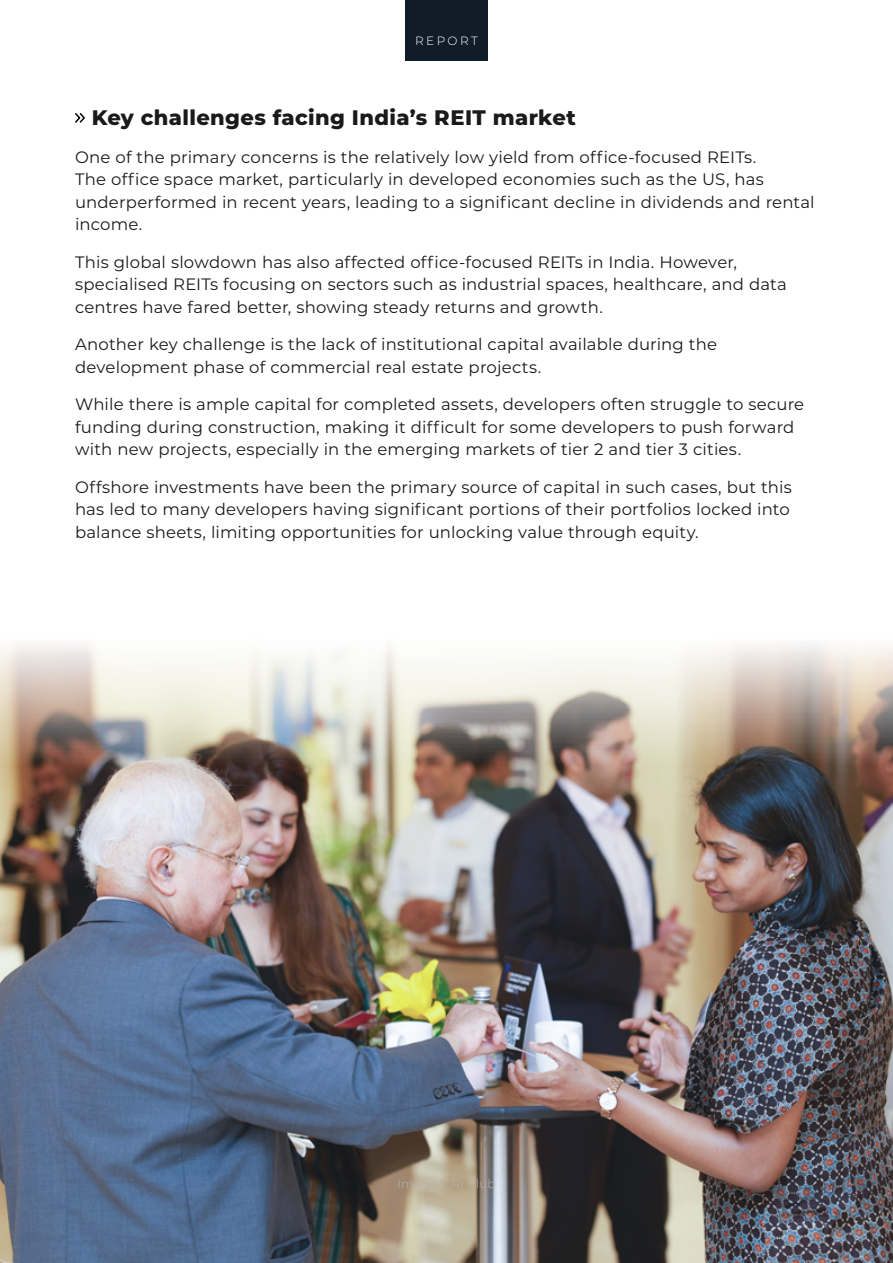
<style>
.page{position:relative;width:893px;height:1263px;background:#fff}
.page>*{position:absolute;margin:0;border:0;box-sizing:border-box;transform-origin:0 0}
.t1{font:800 21px "Montserrat";letter-spacing:.02em;color:#1a1a1a}
.t2{font:16.5px/22.5px "Montserrat";letter-spacing:.01em;color:#1a1a1a}
.t3{font:300 12px "Montserrat";letter-spacing:.01em;color:#b3b3b3}
.t4{font:300 12px "Montserrat";letter-spacing:.2em;color:#fff}
</style>
<div class="page">
<div style="left:405px;top:0;width:83px;height:60px;background:#101d29"></div>
<svg style="left:75px;top:113px;width:10px;height:10px"></svg>
<img style="left:0;top:645px;width:893px;height:618px">
<p class="t4" style="left:415px;top:33px;width:64px">REPORT</p>
<p class="t1" style="left:92px;top:102px;width:485px">Key challenges facing India’s REIT market</p>
<p class="t2" style="left:75px;top:145px;width:741px">One of the primary concerns is the relatively low yield from office-focused REITs.<br>The office space market, particularly in developed economies such as the US, has underperformed in recent years, leading to a significant decline in dividends and rental income.</p>
<p class="t2" style="left:75px;top:250px;width:713px">This global slowdown has also affected office-focused REITs in India. However, specialised REITs focusing on sectors such as industrial spaces, healthcare, and data centres have fared better, showing steady returns and growth.</p>
<p class="t2" style="left:75px;top:333px;width:644px">Another key challenge is the lack of institutional capital available during the development phase of commercial real estate projects.</p>
<p class="t2" style="left:75px;top:393px;width:731px">While there is ample capital for completed assets, developers often struggle to secure funding during construction, making it difficult for some developers to push forward with new projects, especially in the emerging markets of tier 2 and tier 3 cities.</p>
<p class="t2" style="left:75px;top:475px;width:718px">Offshore investments have been the primary source of capital in such cases, but this has led to many developers having significant portions of their portfolios locked into balance sheets, limiting opportunities for unlocking value through equity.</p>
<p class="t3" style="left:397px;top:1175px;width:100px">Image: GRI Club</p>
</div>
